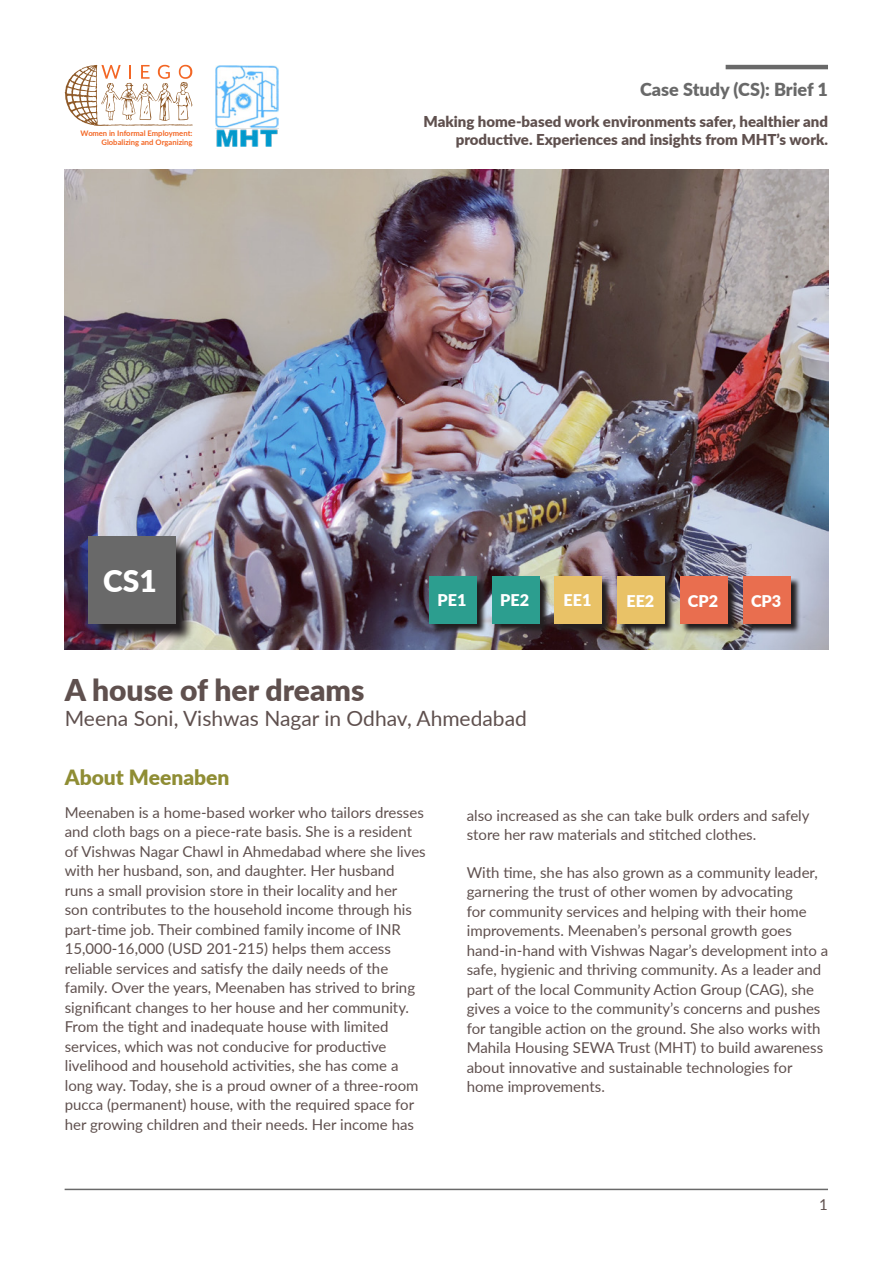
<style>
.page{position:relative;width:893px;height:1263px;background:#fff}
.page>*{position:absolute;margin:0;border:0;box-sizing:border-box;transform-origin:0 0}
.HEADINGS{font:900 30px "Lato";color:#5f504e}
.HEADINGS-2{font:900 30px "Lato";color:#fff}
.HEADINGS-3{font:21px "Lato";color:#5f504e}
.SUBHEADINGS_1{font:900 21px "Lato";color:#8f8d34}
.Paragraphs{font:900 18px "Lato";color:#696969}
.HEADINGS-4{font:900 16.2px "Lato";color:#fff}
.Paragraphs-2{font:15px/19.5px "Lato";color:#5f504e}
.Paragraphs-3{font:900 15px/18px "Lato";color:#5f504e;text-align:right}
.t1{font:700 7.65px/9.1px "Lato";color:#f36624;text-align:right}
</style>
<div class="page">
<hr style="left:65px;top:1189px;width:763px;height:1px;background:#696969">
<img style="left:64px;top:169px;width:765px;height:480px">
<img style="left:90px;top:539px;width:104px;height:104px">
<div style="left:88px;top:536px;width:87px;height:88px;background:#696969"></div>
<svg style="left:556px;top:577px;width:56px;height:56px"></svg>
<div style="left:555px;top:576px;width:47px;height:47px;background:#e9c267"></div>
<svg style="left:493px;top:577px;width:56px;height:56px"></svg>
<div style="left:492px;top:576px;width:47px;height:47px;background:#2c9e8f"></div>
<svg style="left:430px;top:577px;width:57px;height:56px"></svg>
<div style="left:429px;top:576px;width:47px;height:47px;background:#2c9e8f"></div>
<svg style="left:619px;top:578px;width:56px;height:56px"></svg>
<div style="left:617px;top:577px;width:48px;height:47px;background:#e9c267"></div>
<svg style="left:682px;top:578px;width:56px;height:56px"></svg>
<div style="left:680px;top:577px;width:48px;height:47px;background:#e96e4f"></div>
<svg style="left:745px;top:578px;width:56px;height:56px"></svg>
<div style="left:743px;top:577px;width:48px;height:47px;background:#e96e4f"></div>
<img style="left:215px;top:65px;width:64px;height:82px">
<svg style="left:65px;top:65px;width:128px;height:61px"></svg>
<hr style="left:726px;top:65px;width:102px;height:4px;background:#696969">
<p class="t1" style="left:80px;top:128px;width:114px">Women in Informal Employment:<br>Globalizing and Organizing</p>
<p class="HEADINGS-2" style="left:103px;top:558px;width:55px">CS1</p>
<p class="Paragraphs" style="left:640px;top:76px;width:189px">Case Study (CS): Brief 1</p>
<p class="Paragraphs-3" style="left:423px;top:112px;width:406px">Making home-based work environments safer, healthier and productive. Experiences and insights from MHT’s work.</p>
<p class="HEADINGS-4" style="left:437px;top:588px;width:30px">PE1</p>
<p class="HEADINGS-4" style="left:500px;top:588px;width:30px">PE2</p>
<p class="HEADINGS-4" style="left:564px;top:588px;width:29px">EE1</p>
<p class="HEADINGS-4" style="left:626px;top:588px;width:29px">EE2</p>
<p class="HEADINGS-4" style="left:688px;top:588px;width:32px">CP2</p>
<p class="HEADINGS-4" style="left:751px;top:588px;width:32px">CP3</p>
<p class="HEADINGS" style="left:65px;top:667px;width:301px">A house of her dreams</p>
<p class="HEADINGS-3" style="left:65px;top:703px;width:464px">Meena Soni, Vishwas Nagar in Odhav, Ahmedabad</p>
<p class="SUBHEADINGS_1" style="left:65px;top:761px;width:166px">About Meenaben</p>
<p class="Paragraphs-2" style="left:65px;top:802px;width:362px">Meenaben is a home-based worker who tailors dresses and cloth bags on a piece-rate basis. She is a resident of Vishwas Nagar Chawl in Ahmedabad where she lives with her husband, son, and daughter. Her husband runs a small provision store in their locality and her<br>son contributes to the household income through his part-time job. Their combined family income of INR 15,000-16,000 (USD 201-215) helps them access reliable services and satisfy the daily needs of the family. Over the years, Meenaben has strived to bring significant changes to her house and her community.<br>From the tight and inadequate house with limited services, which was not conducive for productive livelihood and household activities, she has come a long way. Today, she is a proud owner of a three-room pucca (permanent) house, with the required space for her growing children and their needs. Her income has</p>
<p class="Paragraphs-2" style="left:467px;top:805px;width:344px">also increased as she can take bulk orders and safely store her raw materials and stitched clothes.</p>
<p class="Paragraphs-2" style="left:467px;top:862px;width:363px">With time, she has also grown as a community leader, garnering the trust of other women by advocating<br>for community services and helping with their home improvements. Meenaben’s personal growth goes hand-in-hand with Vishwas Nagar’s development into a safe, hygienic and thriving community. As a leader and part of the local Community Action Group (CAG), she gives a voice to the community’s concerns and pushes for tangible action on the ground. She also works with Mahila Housing SEWA Trust (MHT) to build awareness about innovative and sustainable technologies for home improvements.</p>
<p class="Paragraphs-2" style="left:819px;top:1194px;width:10px">1</p>
</div>
